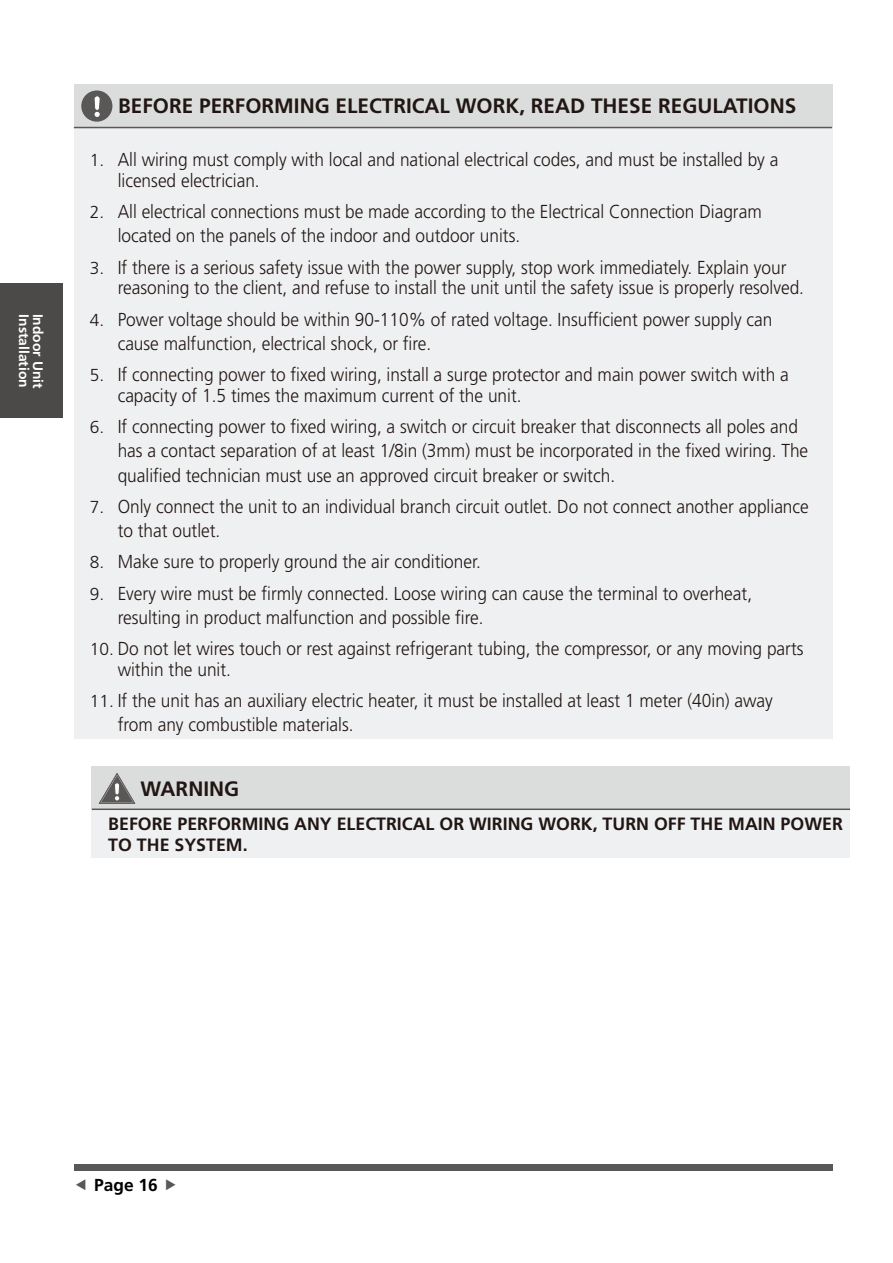
<style>
.page{position:relative;width:893px;height:1263px;background:#fff}
.page>*{position:absolute;margin:0;border:0;box-sizing:border-box;transform-origin:0 0}
.t1{font:700 20.85px "Frutiger LT Std";color:#211613}
.t2{font:300 18.75px/24.3px "Frutiger";color:#211613;scale:.92 1}
.t3{font:700 17.85px/21.3px "Frutiger LT Std";color:#211613}
.t4{font:700 17.4px "Frutiger LT Std";color:#000}
.t5{font:700 13.8px "Frutiger LT Std";color:#fff}
.s1{font-size:17.4px}
.s2{font-family:"Frutiger"}
</style>
<div class="page">
<div style="left:74px;top:1165px;width:758px;height:6px;background:#5a5757"></div>
<div style="left:74px;top:84px;width:758px;height:44px;background:#dbdddc"></div>
<div style="left:74px;top:128px;width:758px;height:610px;background:#eff0f1"></div>
<hr style="left:74px;top:127px;width:758px;height:1px;background:#5a5757">
<div style="left:81px;top:90px;width:31px;height:32px;background:#5a5757;border-radius:50%"></div>
<svg style="left:94px;top:90px;width:6px;height:27px"></svg>
<div style="left:0;top:284px;width:63px;height:134px;background:#4c4949"></div>
<div style="left:92px;top:766px;width:758px;height:43px;background:#dbdddc"></div>
<div style="left:92px;top:809px;width:758px;height:49px;background:#eff0f1"></div>
<hr style="left:92px;top:808px;width:758px;height:2px;background:#5a5757">
<svg style="left:99px;top:773px;width:36px;height:30px"></svg>
<p class="t5" style="left:32px;top:314px;width:75px;rotate:90deg">Installation</p>
<p class="t5" style="left:46px;top:314px;width:76px;rotate:90deg">Indoor Unit</p>
<p class="t1" style="left:118px;top:94px;width:679px">BEFORE PERFORMING ELECTRICAL WORK, READ THESE REGULATIONS</p>
<p class="t2" style="left:118px;top:149px;width:720px;line-height:20.9px;text-indent:-28px"><span class="s1">1.</span> All wiring must comply with local and national electrical codes, and must be installed by a licensed electrician.</p>
<p class="t2" style="left:118px;top:199px;width:702px;text-indent:-28px"><span class="s1">2.</span> All electrical connections must be made according to the Electrical Connection Diagram located on the panels of the indoor and outdoor units.</p>
<p class="t2" style="left:118px;top:257px;width:748px;line-height:20.9px;text-indent:-28px"><span class="s1">3.</span> If there is a serious safety issue with the power supply, stop work immediately. Explain your reasoning to the client, and refuse to install the unit until the safety issue is properly resolved.</p>
<p class="t2" style="left:118px;top:307px;width:713px;text-indent:-28px"><span class="s1">4.</span> Power voltage should be within 90-110% of rated voltage. Insufficient power supply can cause malfunction, electrical shock, or fire.</p>
<p class="t2" style="left:118px;top:364px;width:731px;line-height:20.9px;text-indent:-28px"><span class="s1">5.</span> If connecting power to fixed wiring, install a surge protector and main power switch with a capacity of 1.5 times the maximum current of the unit.</p>
<p class="t2" style="left:118px;top:414px;width:752px;text-indent:-28px"><span class="s1">6.</span> If connecting power to fixed wiring, a switch or circuit breaker that disconnects all poles and has a contact separation of at least 1/8in (3mm) must be incorporated in the fixed wiring. The qualified technician must use an approved circuit breaker or switch.</p>
<p class="t2" style="left:118px;top:494px;width:753px;text-indent:-28px"><span class="s1">7.</span> Only connect the unit to an individual branch circuit outlet. Do not connect another appliance to that outlet.</p>
<p class="t2" style="left:90px;top:550px;width:427px"><span class="s1">8.</span> Make sure to properly ground the air conditioner.</p>
<p class="t2" style="left:118px;top:581px;width:691px;text-indent:-28px"><span class="s1">9.</span> Every wire must be firmly connected. Loose wiring can cause the terminal to overheat, resulting in product malfunction and possible fire.</p>
<p class="t2" style="left:118px;top:638px;width:747px;line-height:20.9px;text-indent:-28px"><span class="s1">10.</span> Do not let wires touch or rest against refrigerant tubing, the compressor, or any moving parts within the unit.</p>
<p class="t2" style="left:118px;top:688px;width:714px;text-indent:-28px"><span class="s1">11.</span> If the unit has an auxiliary electric heater, it must be installed at least 1 meter (40in) away from any combustible materials.</p>
<p class="t1" style="left:141px;top:777px;width:100px">WARNING</p>
<p class="t3" style="left:108px;top:813px;width:736px">BEFORE PERFORMING ANY ELECTRICAL OR WIRING WORK<span class="s2">,</span> TURN OFF THE MAIN POWER<br>TO THE SYSTEM<span class="s2">.</span></p>
<p class="t4" style="left:94px;top:1175px;width:65px">Page 16</p>
</div>
